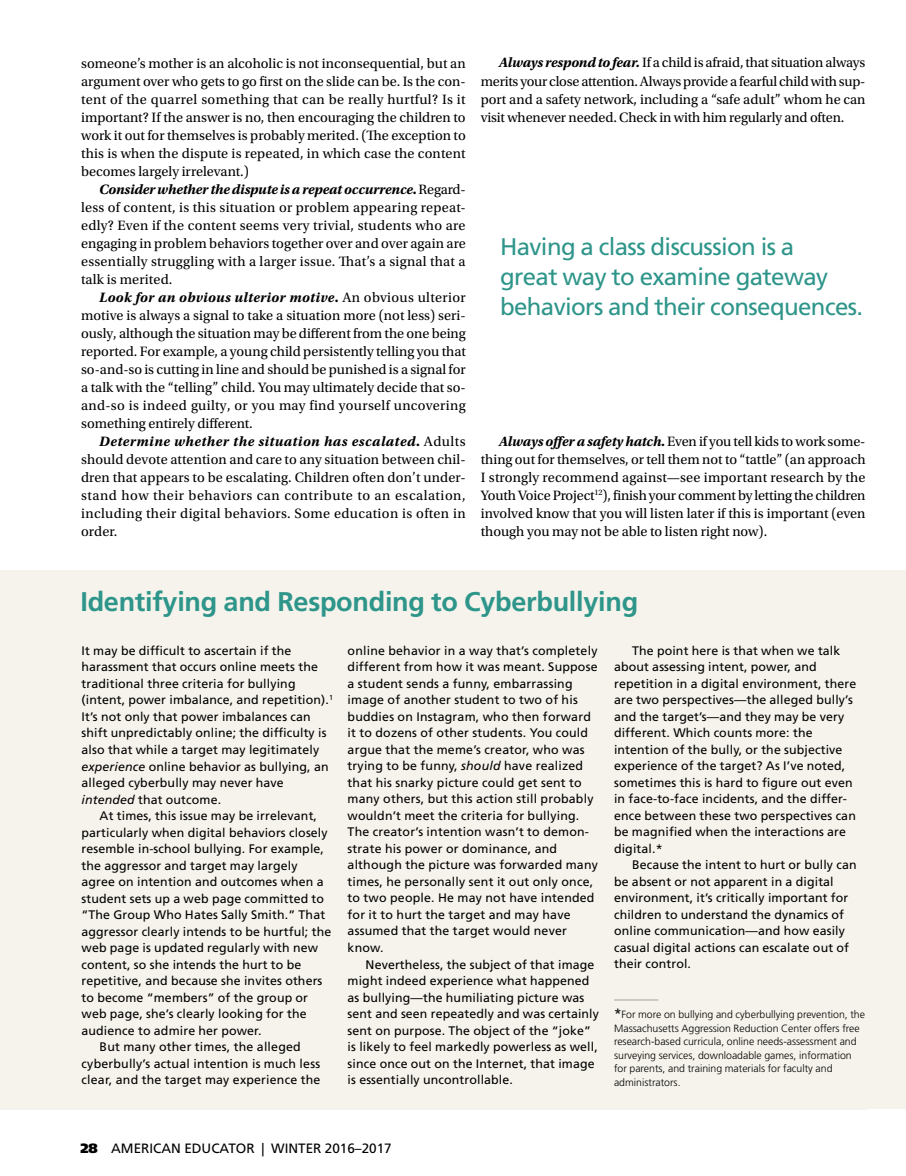
<style>
.page{position:relative;width:906px;height:1176px;background:#fff}
.page>*{position:absolute;margin:0;border:0;box-sizing:border-box;transform-origin:0 0}
.t1{font:700 27px "Frutiger LT Std";letter-spacing:-.01em;color:#2e958a}
.t2{font:24px/30px "Frutiger LT Std";letter-spacing:-.025em;color:#2e958a}
.t3{font:14.25px/18px "Utopia Std";letter-spacing:-.005em;color:#000;text-align:justify}
.t4{font:13.5px "Frutiger LT Std";color:#000}
.t5{font:12.3px/16.5px "Frutiger LT Std";letter-spacing:.01em;color:#000}
.t6{font:300 10.5px/13.5px "Frutiger LT Std";color:#000}
.s1{font-weight:700;font-style:italic}
.s2{font-weight:700}
.s3{font-style:italic}
.s4{font-weight:400;font-size:13.5px}
.s5{font-weight:900}
</style>
<div class="page">
<div style="left:0;top:570px;width:905px;height:538px;background:#f5f3eb"></div>
<hr style="left:613px;top:999px;width:45px;height:1px;background:#9fa1a4">
<p class="t3" style="left:81px;top:54px;width:386px">someone’s mother is an alcoholic is not inconsequential, but an argument over who gets to go first on the slide can be. Is the con&shy;tent of the quarrel something that can be really hurtful? Is it important? If the answer is no, then encouraging the children to work it out for themselves is probably merited. (The exception to this is when the dispute is repeated, in which case the content becomes largely irrelevant.)</p>
<p class="t3" style="left:81px;top:180px;width:386px;text-indent:18px"><span class="s1">Consider whether the dispute is a repeat occurrence</span><span class="s2">.</span> Regard&shy;less of content, is this situation or problem appearing repeat&shy;edly? Even if the content seems very trivial, students who are engaging in problem behaviors together over and over again are essentially struggling with a larger issue. That’s a signal that a talk is merited.</p>
<p class="t3" style="left:81px;top:288px;width:386px;text-indent:18px"><span class="s1">Look for an obvious ulterior motive</span><span class="s2">.</span> An obvious ulterior motive is always a signal to take a situation more (not less) seri&shy;ously, although the situation may be different from the one being reported. For example, a young child persistently telling you that so-and-so is cutting in line and should be punished is a signal for a talk with the “telling” child. You may ultimately decide that so&shy;and-so is indeed guilty, or you may find yourself uncovering something entirely different.</p>
<p class="t3" style="left:81px;top:432px;width:386px;text-indent:18px"><span class="s1">Determine whether the situation has escalated</span><span class="s2">.</span> Adults should devote attention and care to any situation between chil&shy;dren that appears to be escalating. Children often don’t under&shy;stand how their behaviors can contribute to an escalation, including their digital behaviors. Some education is often in order.</p>
<p class="t3" style="left:480px;top:54px;width:386px;text-indent:18px"><span class="s1">Always respond to fear.</span> If a child is afraid, that situation always merits your close attention. Always provide a fearful child with sup&shy;port and a safety network, including a “safe adult” whom he can visit whenever needed. Check in with him regularly and often.</p>
<h2 class="t2" style="left:500px;top:231px;width:364px">Having a class discussion is a<br>great way to examine gateway behaviors and their consequences.</h2>
<p class="t3" style="left:480px;top:432px;width:386px;text-indent:18px"><span class="s1">Always offer a safety hatch.</span>Even if you tell kids to work some&shy;thing out for themselves, or tell them not to “tattle” (an approach I strongly recommend against—see important research by the Youth Voice Project<sup>12</sup>), finish your comment by letting the children involved know that you will listen later if this is important (even though you may not be able to listen right now).</p>
<h1 class="t1" style="left:80px;top:585px;width:559px">Identifying and Responding to Cyberbullying</h1>
<p class="t5" style="left:82px;top:642px;width:253px">It may be difficult to ascertain if the harassment that occurs online meets the traditional three criteria for bullying (intent, power imbalance, and repetition).<sup>1<br></sup>It’s not only that power imbalances can shift unpredictably online; the difficulty is also that while a target may legitimately <span class="s3">experience</span> online behavior as bullying, an alleged cyberbully may never have <span class="s3">intended</span> that outcome.</p>
<p class="t5" style="left:100px;top:807px;width:219px">At times, this issue may be irrelevant,</p>
<p class="t5" style="left:82px;top:823px;width:247px">particularly when digital behaviors closely</p>
<p class="t5" style="left:82px;top:840px;width:244px">resemble in-school bullying. For example,</p>
<p class="t5" style="left:82px;top:856px;width:217px">the aggressor and target may largely</p>
<p class="t5" style="left:82px;top:873px;width:243px">agree on intention and outcomes when a</p>
<p class="t5" style="left:82px;top:889px;width:244px">student sets up a web page committed to</p>
<p class="t5" style="left:82px;top:906px;width:245px">“The Group Who Hates Sally Smith.” That</p>
<p class="t5" style="left:82px;top:922px;width:251px">aggressor clearly intends to be hurtful; the</p>
<p class="t5" style="left:82px;top:939px;width:238px">web page is updated regularly with new</p>
<p class="t5" style="left:82px;top:955px;width:221px">content, so she intends the hurt to be</p>
<p class="t5" style="left:82px;top:972px;width:242px">repetitive, and because she invites others</p>
<p class="t5" style="left:82px;top:988px;width:228px">to become “members” of the group or</p>
<p class="t5" style="left:82px;top:1005px;width:226px">web page, she’s clearly looking for the</p>
<p class="t5" style="left:82px;top:1021px;width:181px">audience to admire her power.</p>
<p class="t5" style="left:100px;top:1038px;width:202px">But many other times, the alleged</p>
<p class="t5" style="left:82px;top:1054px;width:240px">cyberbully’s actual intention is much less</p>
<p class="t5" style="left:82px;top:1071px;width:240px">clear, and the target may experience the</p>
<p class="t5" style="left:347px;top:642px;width:252px">online behavior in a way that’s completely different from how it was meant. Suppose a student sends a funny, embarrassing image of another student to two of his buddies on Instagram, who then forward it to dozens of other students. You could argue that the meme’s creator, who was trying to be funny, <span class="s3">should</span> have realized that his snarky picture could get sent to many others, but this action still probably wouldn’t meet the criteria for bullying.<br>The creator’s intention wasn’t to demon&shy;strate his power or dominance, and although the picture was forwarded many times, he personally sent it out only once, to two people. He may not have intended for it to hurt the target and may have assumed that the target would never know.</p>
<p class="t5" style="left:347px;top:955px;width:253px;text-indent:18px">Nevertheless, the subject of that image might indeed experience what happened as bullying—the humiliating picture was sent and seen repeatedly and was certainly sent on purpose. The object of the “joke” is likely to feel markedly powerless as well, since once out on the Internet, that image is essentially uncontrollable.</p>
<p class="t5" style="left:613px;top:642px;width:243px;text-indent:18px">The point here is that when we talk about assessing intent, power, and repetition in a digital environment, there are two perspectives—the alleged bully’s and the target’s—and they may be very different. Which counts more: the intention of the bully, or the subjective experience of the target? As I’ve noted, sometimes this is hard to figure out even in face-to-face incidents, and the differ&shy;ence between these two perspectives can be magnified when the interactions are digital.*</p>
<p class="t5" style="left:613px;top:856px;width:244px;text-indent:18px">Because the intent to hurt or bully can be absent or not apparent in a digital environment, it’s critically important for children to understand the dynamics of online communication—and how easily casual digital actions can escalate out of their control.</p>
<p class="t6" style="left:613px;top:1007px;width:252px"><span class="s4">*</span>For more on bullying and cyberbullying prevention, the Massachusetts Aggression Reduction Center offers free research-based curricula, online needs-assessment and surveying services, downloadable games, information for parents, and training materials for faculty and administrators.</p>
<p class="t4" style="left:80px;top:1139px;width:313px"><span class="s5">28</span> AMERICAN EDUCATOR | WINTER 2016–2017</p>
</div>
